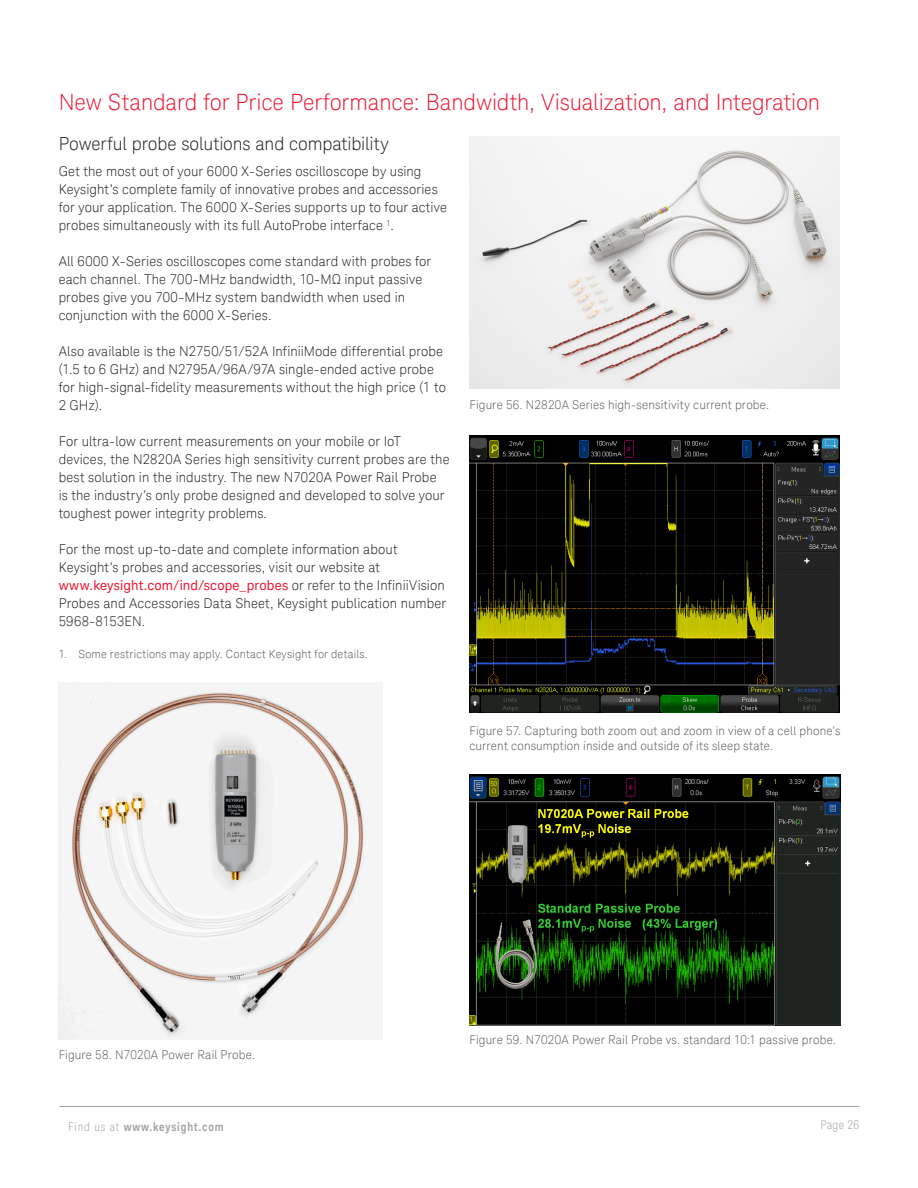
<style>
.page{position:relative;width:918px;height:1188px;background:#fff}
.page>*{position:absolute;margin:0;border:0;box-sizing:border-box;transform-origin:0 0}
.K_Heading_1{font:300 22.5px "Keysight Sans";letter-spacing:-.005em;color:#ed1a36}
.K_Heading_3{font:300 18px "Keysight Sans";letter-spacing:-.005em;color:#231f20}
.K_Body_Text{font:300 13.5px/18px "Keysight Sans";letter-spacing:.01em;color:#231f20}
.K_Diagrams_and_Figur{font:300 12px/15px "Keysight Sans";letter-spacing:.015em;color:#57585a}
.t1{font:700 12px "Keysight Sans Condensed";letter-spacing:.07em;color:#a4a1a9}
.t2{font:300 condensed 12px "Keysight Sans";letter-spacing:.03em;color:#a4a1a9}
.t3{font:300 11.25px "Keysight Sans";letter-spacing:.02em;color:#57585a}
.s1{font-weight:400;color:#ed1a36}
.s2{font-family:"Keysight Sans";font-weight:300;font-stretch:condensed}
</style>
<div class="page">
<hr style="left:60px;top:1106px;width:799px;height:1px;background:#a4a1a9">
<img style="left:469px;top:136px;width:371px;height:253px">
<img style="left:469px;top:435px;width:371px;height:278px">
<img style="left:59px;top:683px;width:324px;height:357px">
<img style="left:469px;top:774px;width:372px;height:251px">
<p class="K_Heading_1" style="left:59px;top:89px;width:763px">New Standard for Price Performance: Bandwidth, Visualization, and Integration</p>
<p class="K_Heading_3" style="left:59px;top:133px;width:332px">Powerful probe solutions and compatibility</p>
<p class="K_Body_Text" style="left:59px;top:162px;width:390px">Get the most out of your 6000 X-Series oscilloscope by using Keysight’s complete family of innovative probes and accessories for your application. The 6000 X-Series supports up to four active probes simultaneously with its full AutoProbe interface <sup>1</sup>.</p>
<p class="K_Body_Text" style="left:59px;top:252px;width:374px">All 6000 X-Series oscilloscopes come standard with probes for each channel. The 700-MHz bandwidth, 10-MΩ input passive probes give you 700-MHz system bandwidth when used in conjunction with the 6000 X-Series.</p>
<p class="K_Body_Text" style="left:59px;top:342px;width:389px">Also available is the N2750/51/52A InfiniiMode differential probe (1.5 to 6 GHz) and N2795A/96A/97A single-ended active probe for high-signal-fidelity measurements without the high price (1 to 2 GHz).</p>
<p class="K_Body_Text" style="left:59px;top:432px;width:392px">For ultra-low current measurements on your mobile or IoT devices, the N2820A Series high sensitivity current probes are the best solution in the industry. The new N7020A Power Rail Probe<br>is the industry’s only probe designed and developed to solve your toughest power integrity problems.</p>
<p class="K_Body_Text" style="left:59px;top:540px;width:389px">For the most up-to-date and complete information about Keysight’s probes and accessories, visit our website at <span class="s1">www.keysight.com/ind/scope_probes</span> or refer to the InfiniiVision Probes and Accessories Data Sheet, Keysight publication number 5968-8153EN.</p>
<p class="t3" style="left:59px;top:647px;width:311px">1. Some restrictions may apply. Contact Keysight for details.</p>
<p class="K_Diagrams_and_Figur" style="left:469px;top:398px;width:301px">Figure 56. N2820A Series high-sensitivity current probe.</p>
<p class="K_Diagrams_and_Figur" style="left:469px;top:723px;width:373px">Figure 57. Capturing both zoom out and zoom in view of a cell phone’s current consumption inside and outside of its sleep state.</p>
<p class="K_Diagrams_and_Figur" style="left:59px;top:1047px;width:198px">Figure 58. N7020A Power Rail Probe.</p>
<p class="K_Diagrams_and_Figur" style="left:469px;top:1032px;width:368px">Figure 59. N7020A Power Rail Probe vs. standard 10:1 passive probe.</p>
<p class="t1" style="left:68px;top:1119px;width:157px"><span class="s2">Find us at</span> www.keysight.com</p>
<p class="t2" style="left:821px;top:1117px;width:40px">Page 26</p>
</div>
